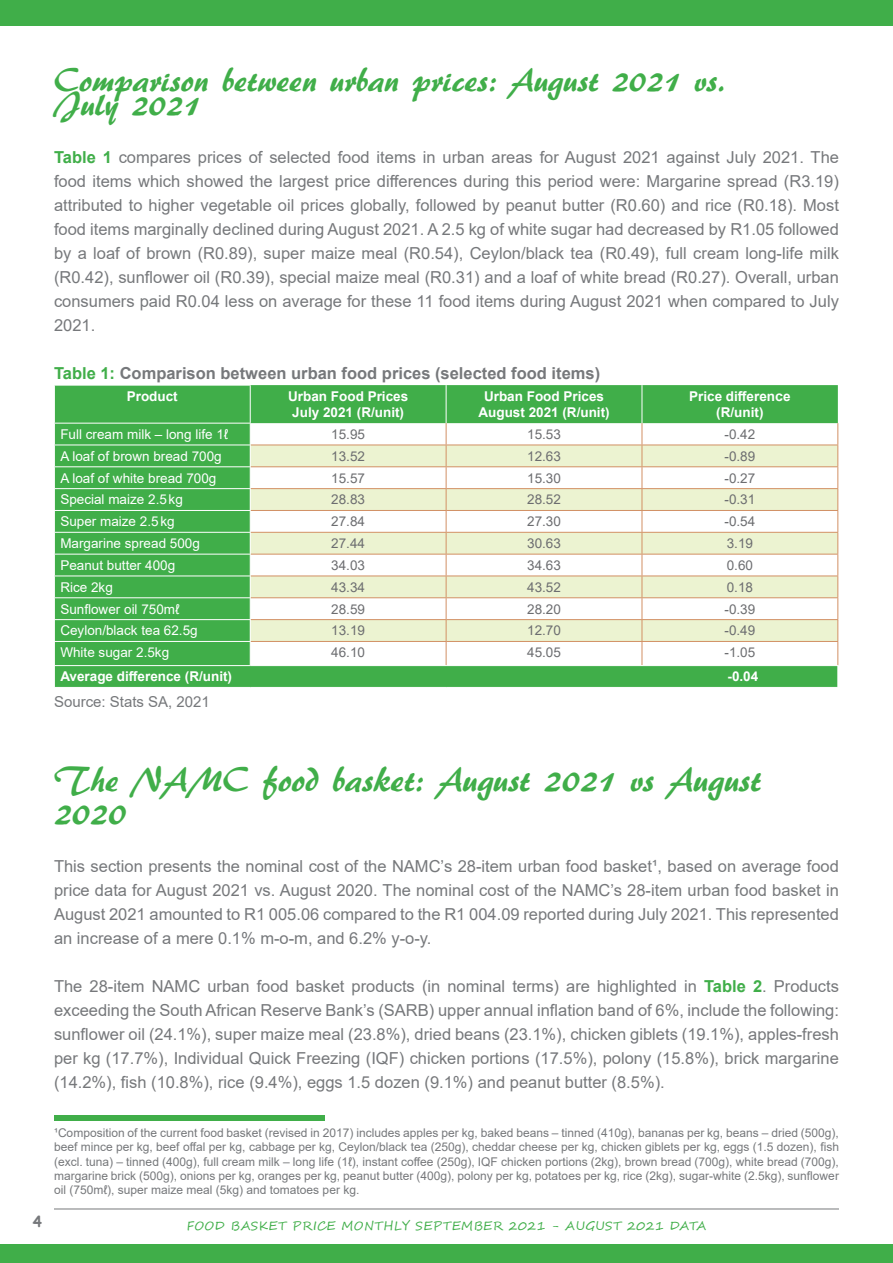
<style>
.page{position:relative;width:893px;height:1263px;background:#fff}
.page>*{position:absolute;margin:0;border:0;box-sizing:border-box;transform-origin:0 0}
.t1{font:36px/33px "ARBERKLEY";color:#40ae49}
.t2{font:34.5px "ARBERKLEY";color:#40ae49}
.t3{font:16.5px/24px "Arial";color:#76787b;text-align:justify}
.t4{font:700 16.5px "Arial";color:#76787b}
.t5{font:15px "Arial";color:#76787b}
.t6{font:700 15px "Comic Sans MS";color:#76787b}
.t7{font:13.5px "Arial";color:#fff}
.t8{font:13.5px "Arial";color:#6c6d70}
.t9{font:700 13.5px "Arial";color:#fff}
.t10{font:12px/14.4px "Arial";color:#76787b;text-align:justify}
.t11{font:12px "Segoe Script";letter-spacing:.04em;color:#40ae49}
.s1{font-weight:700;color:#40ae49}
.s2{color:#40ae49}
</style>
<div class="page">
<hr style="left:54px;top:1208px;width:785px;height:1px;background:#76787b">
<div style="left:0;top:1244px;width:893px;height:19px;background:#40ae49"></div>
<div style="left:0;top:0;width:893px;height:26px;background:#40ae49"></div>
<div style="left:55px;top:385px;width:783px;height:302px;background:#40ae49"></div>
<hr style="left:446px;top:385px;width:1px;height:38px;background:#fff">
<hr style="left:642px;top:385px;width:1px;height:38px;background:#fff">
<hr style="left:54px;top:385px;width:197px;height:1px;background:#fff">
<hr style="left:250px;top:385px;width:1px;height:38px;background:#fff">
<hr style="left:54px;top:423px;width:197px;height:1px;background:#fff">
<hr style="left:54px;top:445px;width:197px;height:1px;background:#fff">
<hr style="left:54px;top:466px;width:197px;height:1px;background:#fff">
<hr style="left:54px;top:488px;width:197px;height:1px;background:#fff">
<hr style="left:54px;top:510px;width:197px;height:1px;background:#fff">
<hr style="left:54px;top:532px;width:197px;height:1px;background:#fff">
<hr style="left:54px;top:554px;width:197px;height:1px;background:#fff">
<hr style="left:54px;top:576px;width:197px;height:1px;background:#fff">
<hr style="left:54px;top:597px;width:197px;height:1px;background:#fff">
<hr style="left:54px;top:619px;width:197px;height:1px;background:#fff">
<hr style="left:54px;top:641px;width:197px;height:1px;background:#fff">
<hr style="left:54px;top:665px;width:196px;height:1px;background:#fff">
<svg style="left:54px;top:423px;width:1px;height:264px"></svg>
<svg style="left:250px;top:423px;width:588px;height:264px"></svg>
<div style="left:54px;top:1114px;width:270px;height:6px;background:#40ae49"></div>
<p class="t2" style="left:54px;top:58px;width:673px">Comparison between urban prices: August 2021 vs.</p>
<p class="t2" style="left:54px;top:82px;width:148px">July 2021</p>
<p class="t3" style="left:54px;top:145px;width:786px"><span class="s1">Table 1</span> compares prices of selected food items in urban areas for August 2021 against July 2021. The food items which showed the largest price differences during this period were: Margarine spread (R3.19) attributed to higher vegetable oil prices globally, followed by peanut butter (R0.60) and rice (R0.18). Most food items marginally declined during August 2021. A 2.5 kg of white sugar had decreased by R1.05 followed by a loaf of brown (R0.89), super maize meal (R0.54), Ceylon/black tea (R0.49), full cream long-life milk (R0.42), sunflower oil (R0.39), special maize meal (R0.31) and a loaf of white bread (R0.27). Overall, urban consumers paid R0.04 less on average for these 11 food items during August 2021 when compared to July 2021.</p>
<p class="t4" style="left:54px;top:361px;width:548px"><span class="s2">Table 1:</span> Comparison between urban food prices (selected food items)</p>
<p class="t9" style="left:127px;top:387px;width:53px">Product</p>
<p class="t9" style="left:288px;top:387px;width:122px">Urban Food Prices</p>
<p class="t9" style="left:292px;top:403px;width:113px">July 2021 (R/unit)</p>
<p class="t9" style="left:689px;top:387px;width:103px">Price differenCe</p>
<p class="t9" style="left:716px;top:403px;width:49px">(R/unit)</p>
<p class="t9" style="left:484px;top:387px;width:122px">Urban Food Prices</p>
<p class="t9" style="left:478px;top:403px;width:133px">August 2021 (R/unit)</p>
<p class="t7" style="left:60px;top:425px;width:169px">Full cream milk – long life 1ℓ</p>
<p class="t8" style="left:331px;top:425px;width:35px">15.95</p>
<p class="t8" style="left:527px;top:425px;width:35px">15.53</p>
<p class="t8" style="left:724px;top:425px;width:32px">-0.42</p>
<p class="t7" style="left:60px;top:447px;width:163px">A loaf of brown bread 700g</p>
<p class="t8" style="left:331px;top:447px;width:35px">13.52</p>
<p class="t8" style="left:527px;top:447px;width:35px">12.63</p>
<p class="t8" style="left:724px;top:447px;width:32px">-0.89</p>
<p class="t7" style="left:60px;top:469px;width:158px">A loaf of white bread 700g</p>
<p class="t8" style="left:331px;top:469px;width:35px">15.57</p>
<p class="t8" style="left:527px;top:469px;width:35px">15.30</p>
<p class="t8" style="left:724px;top:469px;width:32px">-0.27</p>
<p class="t7" style="left:60px;top:490px;width:124px">Special maize 2.5kg</p>
<p class="t8" style="left:331px;top:490px;width:35px">28.83</p>
<p class="t8" style="left:527px;top:490px;width:35px">28.52</p>
<p class="t8" style="left:724px;top:490px;width:32px">-0.31</p>
<p class="t7" style="left:60px;top:512px;width:116px">Super maize 2.5kg</p>
<p class="t8" style="left:331px;top:512px;width:35px">27.84</p>
<p class="t8" style="left:527px;top:512px;width:35px">27.30</p>
<p class="t8" style="left:724px;top:512px;width:32px">-0.54</p>
<p class="t7" style="left:60px;top:534px;width:141px">Margarine spread 500g</p>
<p class="t8" style="left:331px;top:534px;width:35px">27.44</p>
<p class="t8" style="left:527px;top:534px;width:35px">30.63</p>
<p class="t8" style="left:727px;top:534px;width:28px">3.19</p>
<p class="t7" style="left:60px;top:556px;width:116px">Peanut butter 400g</p>
<p class="t8" style="left:331px;top:556px;width:35px">34.03</p>
<p class="t8" style="left:527px;top:556px;width:35px">34.63</p>
<p class="t8" style="left:727px;top:556px;width:28px">0.60</p>
<p class="t7" style="left:60px;top:578px;width:54px">Rice 2kg</p>
<p class="t8" style="left:331px;top:578px;width:35px">43.34</p>
<p class="t8" style="left:527px;top:578px;width:35px">43.52</p>
<p class="t8" style="left:727px;top:578px;width:28px">0.18</p>
<p class="t7" style="left:60px;top:600px;width:121px">Sunflower oil 750mℓ</p>
<p class="t8" style="left:331px;top:600px;width:35px">28.59</p>
<p class="t8" style="left:527px;top:600px;width:35px">28.20</p>
<p class="t8" style="left:724px;top:600px;width:32px">-0.39</p>
<p class="t7" style="left:60px;top:621px;width:139px">Ceylon/black tea 62.5g</p>
<p class="t8" style="left:331px;top:621px;width:35px">13.19</p>
<p class="t8" style="left:527px;top:621px;width:35px">12.70</p>
<p class="t8" style="left:724px;top:621px;width:32px">-0.49</p>
<p class="t7" style="left:60px;top:643px;width:110px">White sugar 2.5kg</p>
<p class="t8" style="left:331px;top:643px;width:35px">46.10</p>
<p class="t8" style="left:527px;top:643px;width:35px">45.05</p>
<p class="t8" style="left:724px;top:643px;width:32px">-1.05</p>
<p class="t9" style="left:60px;top:667px;width:173px">Average difference (R/unit)</p>
<p class="t9" style="left:727px;top:667px;width:32px">-0.04</p>
<p class="t5" style="left:54px;top:692px;width:157px">Source: Stats SA, 2021</p>
<p class="t1" style="left:54px;top:764px;width:708px">The NAMC food basket: August 2021 vs August<br>2020</p>
<p class="t3" style="left:54px;top:854px;width:786px">This section presents the nominal cost of the NAMC’s 28-item urban food basket¹, based on average food price data for August 2021 vs. August 2020. The nominal cost of the NAMC’s 28-item urban food basket in August 2021 amounted to R1 005.06 compared to the R1 004.09 reported during July 2021. This represented an increase of a mere 0.1% m-o-m, and 6.2% y-o-y.</p>
<p class="t3" style="left:54px;top:974px;width:786px">The 28-item NAMC urban food basket products (in nominal terms) are highlighted in <span class="s1">Table 2</span>. Products exceeding the South African Reserve Bank’s (SARB) upper annual inflation band of 6%, include the following: sunflower oil (24.1%), super maize meal (23.8%), dried beans (23.1%), chicken giblets (19.1%), apples-fresh per kg (17.7%), Individual Quick Freezing (IQF) chicken portions (17.5%), polony (15.8%), brick margarine (14.2%), fish (10.8%), rice (9.4%), eggs 1.5 dozen (9.1%) and peanut butter (8.5%).</p>
<p class="t10" style="left:54px;top:1125px;width:786px">¹Composition of the current food basket (revised in 2017) includes apples per kg, baked beans – tinned (410g), bananas per kg, beans – dried (500g), beef mince per kg, beef offal per kg, cabbage per kg, Ceylon/black tea (250g), cheddar cheese per kg, chicken giblets per kg, eggs (1.5 dozen), fish (excl. tuna) – tinned (400g), full cream milk – long life (1ℓ), instant coffee (250g), IQF chicken portions (2kg), brown bread (700g), white bread (700g), margarine brick (500g), onions per kg, oranges per kg, peanut butter (400g), polony per kg, potatoes per kg, rice (2kg), sugar-white (2.5kg), sunflower oil (750mℓ), super maize meal (5kg) and tomatoes per kg.</p>
<p class="t6" style="left:33px;top:1210px;width:11px">4</p>
<p class="t11" style="left:187px;top:1216px;width:521px">FOOD BASKET PRICE MONTHLY SEPTEMBER 2021 - AUGUST 2021 DATA</p>
</div>
